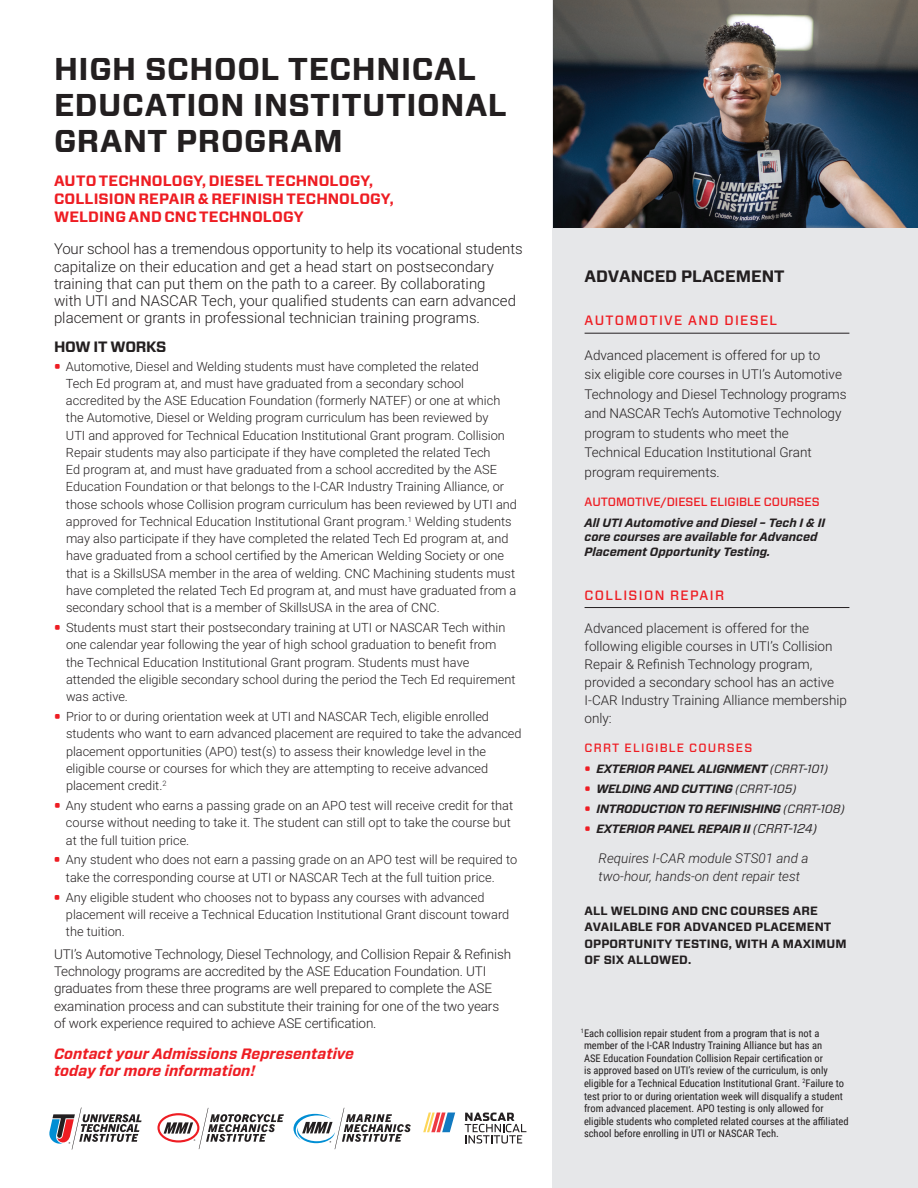
<style>
.page{position:relative;width:918px;height:1188px;background:#fff}
.page>*{position:absolute;margin:0;border:0;box-sizing:border-box;transform-origin:0 0}
.t1{font:700 31.5px/36px "Forza";letter-spacing:.02em;color:#231f20}
.t2{font:700 16.5px "Forza";color:#231f20}
.t3{font:300 15px/17.2px "Roboto";color:#231f20}
.t4{font:700 15px/18px "Forza";letter-spacing:.005em;color:#ee1d23}
.t5{font:italic 700 15px/17.2px "Forza";color:#ee1d23}
.t6{font:700 15px "Forza";letter-spacing:-.02em;color:#231f20}
.t7{font:300 13.5px/19.5px "Roboto";letter-spacing:-.01em;color:#231f20}
.t8{font:italic 300 13.5px/18px "Roboto";color:#231f20}
.t9{font:500 13.5px "Forza";letter-spacing:.1em;color:#ee1d23}
.t10{font:300 12.75px/17.2px "Roboto";color:#231f20}
.t11{font:italic 700 12px/14.5px "Forza";letter-spacing:-.015em;color:#231f20}
.t12{font:700 12px/16.5px "Forza";letter-spacing:.01em;color:#231f20}
.t13{font:500 12px "Forza";color:#ee1d23}
.t14{font:500 12px "Forza";letter-spacing:.1em;color:#ee1d23}
.t15{font:10.5px/12.6px "Roboto Condensed";color:#231f20}
.s1{font-family:"Forza";font-weight:900;color:#ee1d23}
.s2{font-weight:900;font-style:normal;color:#ee1d23}
.s3{font-weight:400}
.s4{font-weight:400;font-size:12.75px}
</style>
<div class="page">
<div style="left:553px;top:0;width:365px;height:1188px;background:#e6e7e9"></div>
<hr style="left:585px;top:333px;width:264px;height:1px;background:#231f20">
<hr style="left:585px;top:607px;width:264px;height:1px;background:#231f20">
<svg style="left:49px;top:1108px;width:93px;height:42px"></svg>
<svg style="left:157px;top:1108px;width:127px;height:41px"></svg>
<svg style="left:294px;top:1108px;width:117px;height:41px"></svg>
<svg style="left:423px;top:1113px;width:32px;height:19px"></svg>
<svg style="left:465px;top:1113px;width:61px;height:31px"></svg>
<img style="left:554px;top:0;width:364px;height:228px">
<h1 class="t1" style="left:54px;top:52px;width:454px">HIGH SCHOOL TECHNICAL<br>EDUCATION INSTITUTIONAL<br>GRANT PROGRAM</h1>
<p class="t4" style="left:54px;top:172px;width:341px">AUTO TECHNOLOGY, DIESEL TECHNOLOGY,<br>COLLISION REPAIR &amp; REFINISH TECHNOLOGY,<br>WELDING AND CNC TECHNOLOGY</p>
<p class="t3" style="left:54px;top:240px;width:470px">Your school has a tremendous opportunity to help its vocational students capitalize on their education and get a head start on postsecondary training that can put them on the path to a career. By collaborating<br>with UTI and NASCAR Tech, your qualified students can earn advanced placement or grants in professional technician training programs.</p>
<p class="t6" style="left:54px;top:337px;width:114px">HOW IT WORKS</p>
<p class="t10" style="left:66px;top:357px;width:453px;text-indent:-12px"><span class="s1">•</span> Automotive, Diesel and Welding students must have completed the related<br>Tech Ed program at, and must have graduated from a secondary school accredited by the ASE Education Foundation (formerly NATEF) or one at which the Automotive, Diesel or Welding program curriculum has been reviewed by<br>UTI and approved for Technical Education Institutional Grant program. Collision Repair students may also participate if they have completed the related Tech<br>Ed program at, and must have graduated from a school accredited by the ASE Education Foundation or that belongs to the I-CAR Industry Training Alliance, or those schools whose Collision program curriculum has been reviewed by UTI and approved for Technical Education Institutional Grant program.<sup>1</sup> Welding students may also participate if they have completed the related Tech Ed program at, and have graduated from a school certified by the American Welding Society or one that is a SkillsUSA member in the area of welding. CNC Machining students must have completed the related Tech Ed program at, and must have graduated from a secondary school that is a member of SkillsUSA in the area of CNC.</p>
<p class="t10" style="left:66px;top:618px;width:451px;text-indent:-12px"><span class="s1">•</span> Students must start their postsecondary training at UTI or NASCAR Tech within one calendar year following the year of high school graduation to benefit from the Technical Education Institutional Grant program. Students must have attended the eligible secondary school during the period the Tech Ed requirement was active.</p>
<p class="t10" style="left:66px;top:707px;width:457px;text-indent:-12px"><span class="s1">•</span> Prior to or during orientation week at UTI and NASCAR Tech, eligible enrolled students who want to earn advanced placement are required to take the advanced placement opportunities (APO) test(s) to assess their knowledge level in the eligible course or courses for which they are attempting to receive advanced placement credit.<sup>2</sup></p>
<p class="t10" style="left:66px;top:796px;width:449px;text-indent:-12px"><span class="s1">•</span> Any student who earns a passing grade on an APO test will receive credit for that course without needing to take it. The student can still opt to take the course but at the full tuition price.</p>
<p class="t10" style="left:66px;top:851px;width:453px;text-indent:-12px"><span class="s1">•</span> Any student who does not earn a passing grade on an APO test will be required to take the corresponding course at UTI or NASCAR Tech at the full tuition price.</p>
<p class="t10" style="left:66px;top:888px;width:445px;text-indent:-12px"><span class="s1">•</span> Any eligible student who chooses not to bypass any courses with advanced placement will receive a Technical Education Institutional Grant discount toward the tuition.</p>
<p class="t7" style="left:54px;top:945px;width:459px;line-height:17.2px">UTI’s Automotive Technology, Diesel Technology, and Collision Repair &amp; Refinish Technology programs are accredited by the ASE Education Foundation. UTI graduates from these three programs are well prepared to complete the ASE examination process and can substitute their training for one of the two years of work experience required to achieve ASE certification.</p>
<p class="t5" style="left:54px;top:1045px;width:302px">Contact your Admissions Representative today for more information!</p>
<p class="t2" style="left:585px;top:265px;width:202px">ADVANCED PLACEMENT</p>
<p class="t9" style="left:585px;top:312px;width:194px">AUTOMOTIVE AND DIESEL</p>
<p class="t7" style="left:585px;top:345px;width:263px">Advanced placement is offered for up to<br>six eligible core courses in UTI’s Automotive Technology and Diesel Technology programs and NASCAR Tech’s Automotive Technology program to students who meet the Technical Education Institutional Grant program requirements.</p>
<p class="t13" style="left:585px;top:494px;width:237px">AUTOMOTIVE/DIESEL ELIGIBLE COURSES</p>
<p class="t11" style="left:585px;top:515px;width:242px">All UTI Automotive and Diesel – Tech I &amp; II core courses are available for Advanced<br>Placement Opportunity Testing.</p>
<p class="t9" style="left:585px;top:586px;width:141px">COLLISION REPAIR</p>
<p class="t7" style="left:585px;top:619px;width:264px;line-height:18px">Advanced placement is offered for the following eligible courses in UTI’s Collision Repair &amp; Refinish Technology program, provided a secondary school has an active I-CAR Industry Training Alliance membership only:</p>
<p class="t14" style="left:585px;top:740px;width:169px">CRRT ELIGIBLE COURSES</p>
<p class="t11" style="left:585px;top:761px;width:245px"><span class="s2">•</span> EXTERIOR PANEL ALIGNMENT <span class="s3">(CRRT-101)</span></p>
<p class="t11" style="left:585px;top:782px;width:214px"><span class="s2">•</span> WELDING AND CUTTING <span class="s3">(CRRT-105)</span></p>
<p class="t11" style="left:585px;top:802px;width:262px"><span class="s2">•</span> INTRODUCTION TO REFINISHING <span class="s3">(CRRT-108)</span></p>
<p class="t11" style="left:585px;top:822px;width:234px"><span class="s2">•</span> EXTERIOR PANEL REPAIR II <span class="s4">(CRRT-124)</span></p>
<p class="t8" style="left:599px;top:849px;width:211px">Requires I-CAR module STS01 and a two-hour, hands-on dent repair test</p>
<p class="t12" style="left:585px;top:902px;width:264px">ALL WELDING AND CNC COURSES ARE<br>AVAILABLE FOR ADVANCED PLACEMENT<br>OPPORTUNITY TESTING, WITH A MAXIMUM<br>OF SIX ALLOWED.</p>
<p class="t15" style="left:581px;top:1026px;width:269px"><sup>1</sup>Each collision repair student from a program that is not a member of the I-CAR Industry Training Alliance but has an<br>ASE Education Foundation Collision Repair certification or<br>is approved based on UTI’s review of the curriculum, is only eligible for a Technical Education Institutional Grant. <sup>2</sup>Failure to test prior to or during orientation week will disqualify a student from advanced placement. APO testing is only allowed for eligible students who completed related courses at the affiliated school before enrolling in UTI or NASCAR Tech.</p>
</div>
